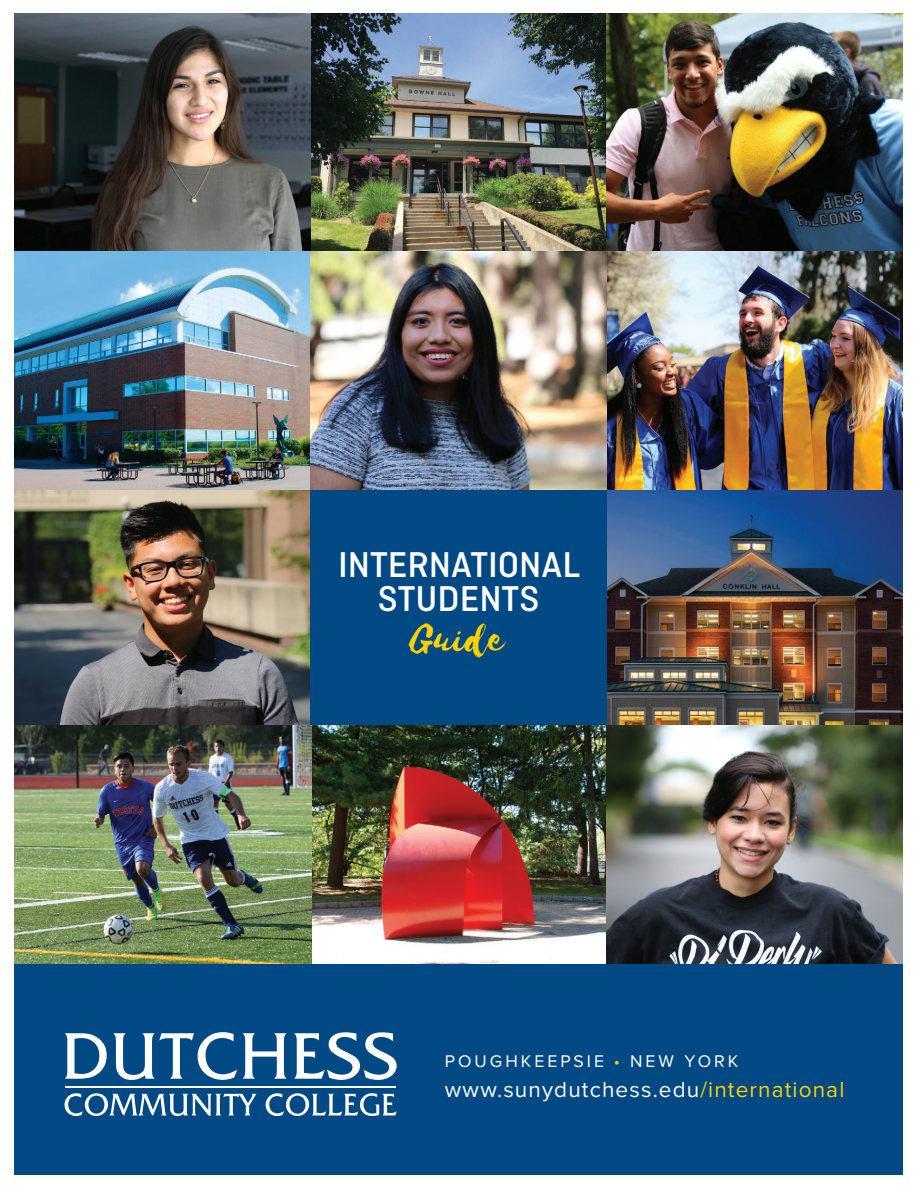
<style>
.page{position:relative;width:918px;height:1188px;background:#fff}
.page>*{position:absolute;margin:0;border:0;box-sizing:border-box;transform-origin:0 0}
.t1{font:48.15px "Selima";color:#fed105}
.t2{font:500 37.8px/34.2px "Ciutadella";color:#fff;text-align:center}
.t3{font:22.5px "Proxima Nova";letter-spacing:.05em;color:#fff}
.t4{font:17.55px "Proxima Nova";letter-spacing:.17em;color:#fff}
.s1{font-weight:900;color:#fed105}
.s2{color:#fed105}
</style>
<div class="page">
<div style="left:14px;top:945px;width:889px;height:230px;background:#004984"></div>
<img style="left:310px;top:14px;width:593px;height:237px">
<svg style="left:14px;top:14px;width:296px;height:237px;background:#4a4a49"></svg>
<img style="left:14px;top:489px;width:296px;height:237px">
<img style="left:607px;top:489px;width:296px;height:237px">
<div style="left:310px;top:489px;width:297px;height:237px;background:#004984"></div>
<svg style="left:65px;top:1033px;width:42px;height:46px"></svg>
<svg style="left:113px;top:1032px;width:124px;height:48px"></svg>
<svg style="left:243px;top:1033px;width:44px;height:46px"></svg>
<svg style="left:294px;top:1032px;width:103px;height:48px"></svg>
<svg style="left:65px;top:1093px;width:191px;height:23px"></svg>
<svg style="left:266px;top:1093px;width:131px;height:23px"></svg>
<hr style="left:65px;top:1086px;width:331px;height:2px;background:#fff">
<img style="left:311px;top:726px;width:295px;height:238px">
<img style="left:14px;top:726px;width:297px;height:238px">
<img style="left:606px;top:726px;width:297px;height:238px">
<img style="left:607px;top:251px;width:296px;height:238px">
<img style="left:14px;top:251px;width:296px;height:238px">
<img style="left:310px;top:251px;width:297px;height:238px">
<h2 class="t2" style="left:338px;top:547px;width:244px">INTERNATIONAL<br>STUDENTS</h2>
<h1 class="t1" style="left:412px;top:613px;width:94px">Guide</h1>
<p class="t4" style="left:445px;top:1051px;width:295px">POUGHKEEPSIE <span class="s1">·</span> NEW YORK</p>
<p class="t3" style="left:445px;top:1077px;width:401px">www.sunydutchess.edu<span class="s2">/international</span></p>
</div>
